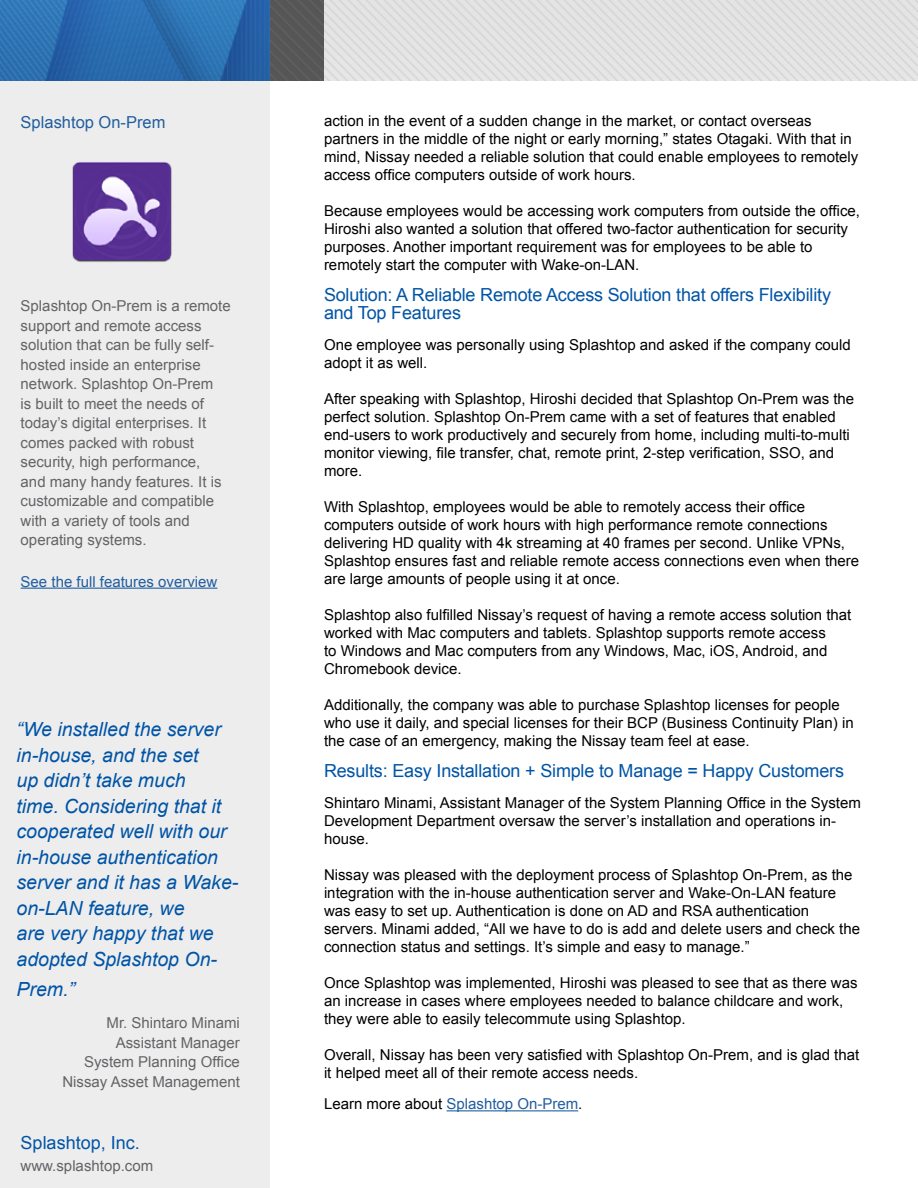
<style>
.page{position:relative;width:918px;height:1188px;background:#fff}
.page>*{position:absolute;margin:0;border:0;box-sizing:border-box;transform-origin:0 0}
.t1{font:italic 19.5px/25.5px "Arial";color:#0054a6}
.t2{font:18px/18px "Arial";letter-spacing:-.01em;color:#0054a6}
.t3{font:16.5px "Arial";color:#215e9e}
.t4{font:15px/18px "Arial";color:#000}
.t5{font:15px/19.5px "Arial";color:#636466}
.t6{font:15px "Arial";color:#215e9e}
.s1{color:#000}
</style>
<div class="page">
<div style="left:0;top:81px;width:270px;height:1107px;background:#ededee"></div>
<img style="left:0;top:0;width:270px;height:81px">
<div style="left:270px;top:0;width:54px;height:81px;background:#565656"></div>
<div style="left:324px;top:0;width:594px;height:81px;background:linear-gradient(to right,#e1e1e1,#e1e1e1)"></div>
<hr style="left:447px;top:1110px;width:131px;height:1px;background:#215e9e">
<hr style="left:21px;top:588px;width:196px;height:1px;background:#215e9e">
<img style="left:72px;top:162px;width:100px;height:100px">
<p class="t3" style="left:21px;top:110px;width:146px">Splashtop On-Prem</p>
<p class="t5" style="left:21px;top:296px;width:212px">Splashtop On-Prem is a remote support and remote access solution that can be fully self&shy;hosted inside an enterprise network. Splashtop On-Prem<br>is built to meet the needs of today’s digital enterprises. It comes packed with robust security, high performance,<br>and many handy features. It is customizable and compatible with a variety of tools and operating systems.</p>
<p class="t6" style="left:21px;top:571px;width:198px">See the full features overview</p>
<h1 class="t1" style="left:17px;top:717px;width:223px">“We installed the server in-house, and the set<br>up didn’t take much<br>time. Considering that it cooperated well with our in-house authentication server and it has a Wake&shy;on-LAN feature, we<br>are very happy that we adopted Splashtop On-</h1>
<h1 class="t1" style="left:17px;top:977px;width:60px">Prem.”</h1>
<p class="t5" style="left:62px;top:1013px;width:179px;text-align:right">Mr. Shintaro Minami<br>Assistant Manager<br>System Planning Office<br>Nissay Asset Management</p>
<p class="t2" style="left:21px;top:1133px;width:121px">Splashtop, Inc.</p>
<p class="t5" style="left:21px;top:1156px;width:134px">www.splashtop.com</p>
<p class="t4" style="left:324px;top:112px;width:536px">action in the event of a sudden change in the market, or contact overseas partners in the middle of the night or early morning,” states Otagaki. With that in mind, Nissay needed a reliable solution that could enable employees to remotely access office computers outside of work hours.</p>
<p class="t4" style="left:324px;top:202px;width:538px">Because employees would be accessing work computers from outside the office, Hiroshi also wanted a solution that offered two-factor authentication for security purposes. Another important requirement was for employees to be able to remotely start the computer with Wake-on-LAN.</p>
<p class="t2" style="left:324px;top:286px;width:509px">Solution: A Reliable Remote Access Solution that offers Flexibility and Top Features</p>
<p class="t4" style="left:324px;top:336px;width:528px">One employee was personally using Splashtop and asked if the company could adopt it as well.</p>
<p class="t4" style="left:324px;top:390px;width:532px">After speaking with Splashtop, Hiroshi decided that Splashtop On-Prem was the perfect solution. Splashtop On-Prem came with a set of features that enabled end-users to work productively and securely from home, including multi-to-multi monitor viewing, file transfer, chat, remote print, 2-step verification, SSO, and more.</p>
<p class="t4" style="left:324px;top:498px;width:537px">With Splashtop, employees would be able to remotely access their office computers outside of work hours with high performance remote connections delivering HD quality with 4k streaming at 40 frames per second. Unlike VPNs, Splashtop ensures fast and reliable remote access connections even when there are large amounts of people using it at once.</p>
<p class="t4" style="left:324px;top:606px;width:529px">Splashtop also fulfilled Nissay’s request of having a remote access solution that worked with Mac computers and tablets. Splashtop supports remote access<br>to Windows and Mac computers from any Windows, Mac, iOS, Android, and Chromebook device.</p>
<p class="t4" style="left:324px;top:696px;width:531px">Additionally, the company was able to purchase Splashtop licenses for people who use it daily, and special licenses for their BCP (Business Continuity Plan) in the case of an emergency, making the Nissay team feel at ease.</p>
<p class="t2" style="left:324px;top:762px;width:522px">Results: Easy Installation + Simple to Manage = Happy Customers</p>
<p class="t4" style="left:324px;top:794px;width:538px">Shintaro Minami, Assistant Manager of the System Planning Office in the System<br>Development Department oversaw the server’s installation and operations in&shy;house.</p>
<p class="t4" style="left:324px;top:866px;width:538px">Nissay was pleased with the deployment process of Splashtop On-Prem, as the integration with the in-house authentication server and Wake-On-LAN feature was easy to set up. Authentication is done on AD and RSA authentication servers. Minami added, “All we have to do is add and delete users and check the connection status and settings. It’s simple and easy to manage.”</p>
<p class="t4" style="left:324px;top:974px;width:535px">Once Splashtop was implemented, Hiroshi was pleased to see that as there was an increase in cases where employees needed to balance childcare and work, they were able to easily telecommute using Splashtop.</p>
<p class="t4" style="left:324px;top:1046px;width:537px">Overall, Nissay has been very satisfied with Splashtop On-Prem, and is glad that it helped meet all of their remote access needs.</p>
<p class="t6" style="left:324px;top:1094px;width:260px"><span class="s1">Learn more about</span> Splashtop On-Prem<span class="s1">.</span></p>
</div>
